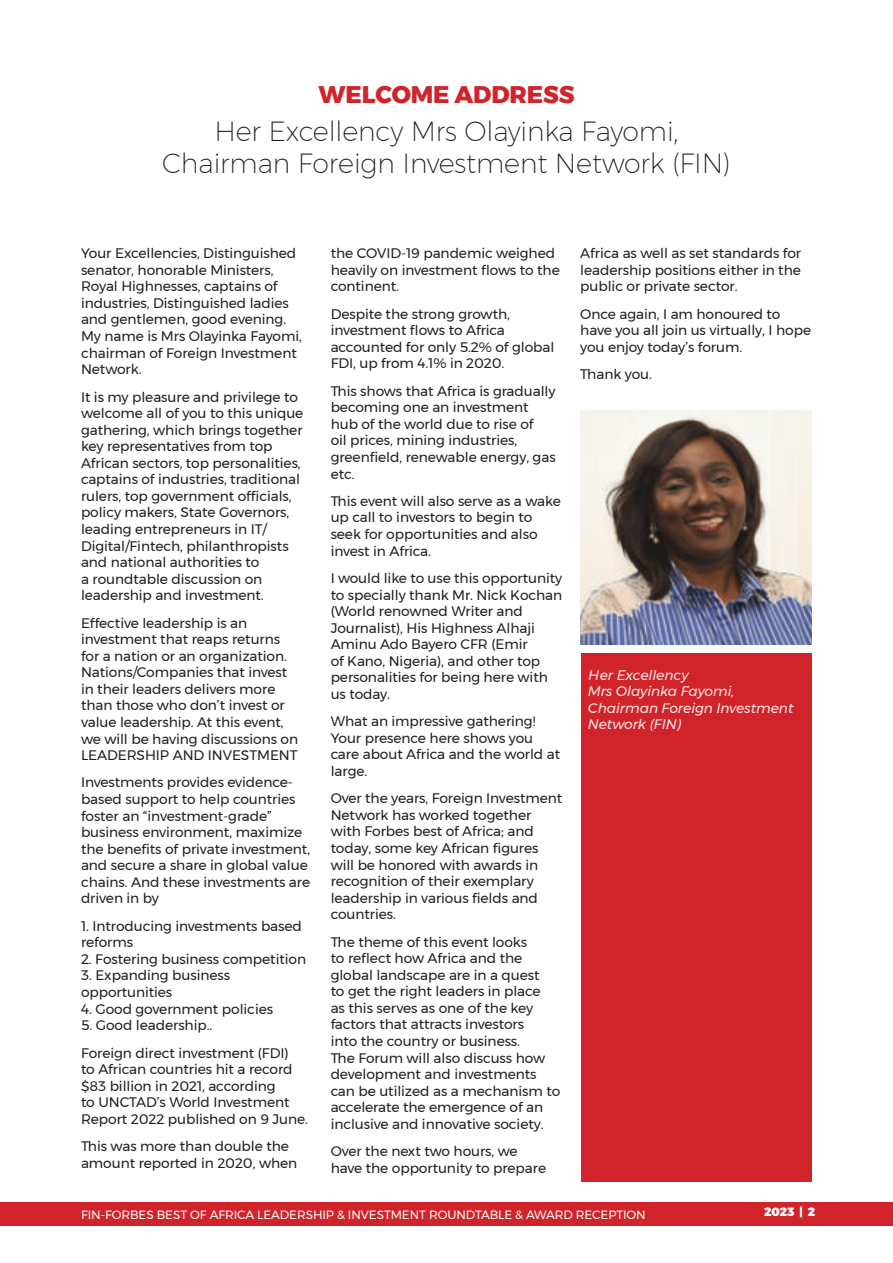
<style>
.page{position:relative;width:893px;height:1263px;background:#fff}
.page>*{position:absolute;margin:0;border:0;box-sizing:border-box;transform-origin:0 0}
.t1{font:200 27px/32.4px "Montserrat";letter-spacing:-.005em;color:#231f20;text-align:center}
.t2{font:800 24px "Montserrat";letter-spacing:-.005em;color:#d1232a}
.t3{font:13.8px/16.5px "Montserrat";letter-spacing:-.005em;color:#231f20}
.t4{font:italic 13.8px/16.5px "Montserrat";letter-spacing:-.005em;color:#fde8e9}
.t5{font:12px "Montserrat";letter-spacing:-.005em;color:#fff}
.t6{font:900 12px "Montserrat";color:#fff}
</style>
<div class="page">
<div style="left:0;top:1202px;width:893px;height:23px;background:#d1232a"></div>
<div style="left:581px;top:653px;width:230px;height:529px;background:#d1232a"></div>
<img style="left:580px;top:411px;width:232px;height:233px">
<h2 class="t2" style="left:319px;top:85px;width:257px">WELCOME ADDRESS</h2>
<h1 class="t1" style="left:162px;top:117px;width:570px">Her Excellency Mrs Olayinka Fayomi,<br>Chairman Foreign Investment Network (FIN)</h1>
<p class="t3" style="left:81px;top:246px;width:222px">Your Excellencies, Distinguished senator, honorable Ministers,<br>Royal Highnesses, captains of industries, Distinguished ladies and gentlemen, good evening.<br>My name is Mrs Olayinka Fayomi, chairman of Foreign Investment<br>Network.</p>
<p class="t3" style="left:81px;top:389px;width:224px">It is my pleasure and privilege to welcome all of you to this unique gathering, which brings together key representatives from top<br>African sectors, top personalities, captains of industries, traditional rulers, top government officials, policy makers, State Governors, leading entrepreneurs in IT/<br>Digital/Fintech, philanthropists and national authorities to<br>a roundtable discussion on leadership and investment.</p>
<p class="t3" style="left:81px;top:615px;width:219px">Effective leadership is an investment that reaps returns for a nation or an organization.<br>Nations/Companies that invest in their leaders delivers more than those who don’t invest or value leadership. At this event, we will be having discussions on<br>LEADERSHIP AND INVESTMENT</p>
<p class="t3" style="left:81px;top:775px;width:231px">Investments provides evidence&shy;based support to help countries foster an “investment-grade” business environment, maximize the benefits of private investment, and secure a share in global value chains. And these investments are driven in by</p>
<p class="t3" style="left:81px;top:918px;width:222px">1. Introducing investments based reforms</p>
<p class="t3" style="left:81px;top:951px;width:227px">2. Fostering business competition</p>
<p class="t3" style="left:81px;top:968px;width:151px">3. Expanding business opportunities</p>
<p class="t3" style="left:81px;top:1001px;width:194px">4. Good government policies</p>
<p class="t3" style="left:81px;top:1012px;width:209px;line-height:27.3px">5. Good leadership..<br>Foreign direct investment (FDI)</p>
<p class="t3" style="left:81px;top:1061px;width:229px">to African countries hit a record $83 billion in 2021, according<br>to UNCTAD’s World Investment<br>Report 2022 published on 9 June.</p>
<p class="t3" style="left:81px;top:1138px;width:218px">This was more than double the amount reported in 2020, when</p>
<p class="t3" style="left:331px;top:246px;width:231px">the COVID-19 pandemic weighed heavily on investment flows to the continent.</p>
<p class="t3" style="left:331px;top:306px;width:225px">Despite the strong growth, investment flows to Africa accounted for only 5.2% of global<br>FDI, up from 4.1% in 2020.</p>
<p class="t3" style="left:331px;top:383px;width:227px">This shows that Africa is gradually becoming one an investment hub of the world due to rise of<br>oil prices, mining industries, greenfield, renewable energy, gas etc.</p>
<p class="t3" style="left:331px;top:493px;width:232px">This event will also serve as a wake up call to investors to begin to seek for opportunities and also invest in Africa.</p>
<p class="t3" style="left:331px;top:570px;width:233px">I would like to use this opportunity to specially thank Mr. Nick Kochan (World renowned Writer and<br>Journalist), His Highness Alhaji<br>Aminu Ado Bayero CFR (Emir<br>of Kano, Nigeria), and other top personalities for being here with us today.</p>
<p class="t3" style="left:331px;top:714px;width:231px">What an impressive gathering!<br>Your presence here shows you care about Africa and the world at large.</p>
<p class="t3" style="left:331px;top:791px;width:233px">Over the years, Foreign Investment<br>Network has worked together with Forbes best of Africa; and today, some key African figures will be honored with awards in recognition of their exemplary leadership in various fields and countries.</p>
<p class="t3" style="left:331px;top:934px;width:231px">The theme of this event looks<br>to reflect how Africa and the global landscape are in a quest<br>to get the right leaders in place<br>as this serves as one of the key factors that attracts investors<br>into the country or business.<br>The Forum will also discuss how development and investments can be utilized as a mechanism to accelerate the emergence of an inclusive and innovative society.</p>
<p class="t3" style="left:331px;top:1143px;width:217px">Over the next two hours, we have the opportunity to prepare</p>
<p class="t3" style="left:580px;top:246px;width:222px;text-align:justify">Africa as well as set standards for leadership positions either in the public or private sector.</p>
<p class="t3" style="left:580px;top:306px;width:232px">Once again, I am honoured to have you all join us virtually, I hope you enjoy today’s forum.</p>
<p class="t3" style="left:580px;top:367px;width:73px">Thank you.</p>
<p class="t4" style="left:588px;top:668px;width:207px">Her Excellency<br>Mrs Olayinka Fayomi,<br>Chairman Foreign Investment<br>Network (FIN)</p>
<p class="t5" style="left:81px;top:1207px;width:566px">FIN-FORBES BEST OF AFRICA LEADERSHIP &amp; INVESTMENT ROUNDTABLE &amp; AWARD RECEPTION</p>
<p class="t6" style="left:764px;top:1206px;width:53px">2023 | 2</p>
</div>
